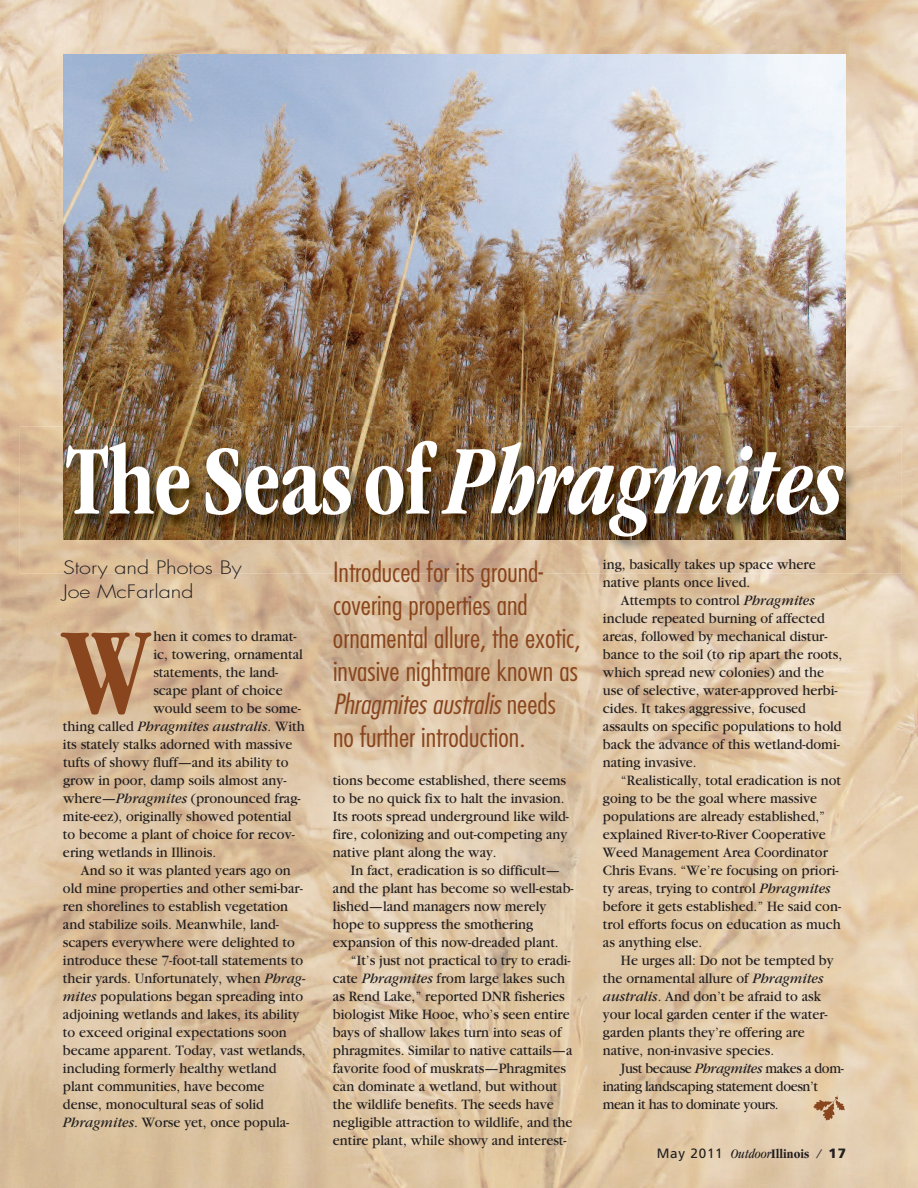
<style>
.page{position:relative;width:918px;height:1188px;background:#fff}
.page>*{position:absolute;margin:0;border:0;box-sizing:border-box;transform-origin:0 0}
.t1{font:700 condensed 128.25px "ITC Garamond Std";color:#89451d;scale:.95 1}
.t2{font:italic 700 condensed 102px "ITC Garamond Std";letter-spacing:-.01em;color:#fff;scale:.9 1}
.t3{font:300 condensed 27px/33px "Futura Std";color:#89451d;scale:1.09 1}
.t4{font:300 18px/24px "Futura";color:#231f20;scale:1.2 1}
.t5{font:15px/18px "Garamond";color:#231f20;scale:.95 1}
.t6{font:15px/18px "Garamond";letter-spacing:-.025em;color:#231f20;scale:.95 1}
.t7{font:italic 15px "Garamond";color:#231f20;scale:.95 1}
.t8{font:italic condensed 13.5px "Garamond";color:#231f20}
.s1{font-style:normal}
.s2{font-style:italic}
.s3{font-family:"Frutiger";font-style:normal;font-stretch:normal}
.s4{font-weight:700;font-style:normal}
.s5{font-family:"Frutiger";font-weight:900;font-style:normal;font-stretch:normal}
</style>
<div class="page">
<img style="left:0;top:0;width:918px;height:1188px">
<img style="left:63px;top:54px;width:783px;height:372px">
<img style="left:20px;top:426px;width:882px;height:147px">
<img style="left:63px;top:426px;width:783px;height:114px">
<img style="left:813px;top:1095px;width:31px;height:26px">
<h2 class="t2" style="left:65px;top:443px;width:867px"><span class="s1">The Seas of</span> Phragmites</h2>
<h3 class="t3" style="left:333px;top:557px;width:229px">Introduced for its ground&shy;covering properties and ornamental allure, the exotic, invasive nightmare known as<br><span class="s2">Phragmites australis</span> needs no further introduction.</h3>
<p class="t5" style="left:603px;top:557px;width:226px">ing, basically takes up space where native plants once lived.</p>
<p class="t5" style="left:603px;top:593px;width:253px;text-indent:18px">Attempts to control <span class="s2">Phragmites </span>include repeated burning of affected areas, followed by mechanical distur&shy;bance to the soil (to rip apart the roots, which spread new colonies) and the use of selective, water-approved herbi&shy;cides. It takes aggressive, focused assaults on specific populations to hold back the advance of this wetland-domi&shy;nating invasive.</p>
<p class="t5" style="left:603px;top:773px;width:252px;text-indent:18px">“Realistically, total eradication is not going to be the goal where massive populations are already established,” explained River-to-River Cooperative Weed Management Area Coordinator Chris Evans. “We’re focusing on priori&shy;ty areas, trying to control <span class="s2">Phragmites </span>before it gets established.” He said con&shy;trol efforts focus on education as much as anything else.</p>
<p class="t5" style="left:603px;top:953px;width:244px;text-indent:18px">He urges all: Do not be tempted by the ornamental allure of <span class="s2">Phragmites australis</span>. And don’t be afraid to ask your local garden center if the water&shy;garden plants they’re offering are native, non-invasive species.</p>
<p class="t6" style="left:603px;top:1061px;width:255px;text-indent:18px">Just because <span class="s2">Phragmites</span> makes a dom&shy;inating landscaping statement doesn’t mean it has to dominate yours.</p>
<p class="t4" style="left:63px;top:557px;width:151px">Story and Photos By<br>Joe McFarland</p>
<h1 class="t1" style="left:63px;top:624px;width:93px">W</h1>
<p class="t5" style="left:153px;top:629px;width:152px">hen it comes to dramat-</p>
<p class="t5" style="left:153px;top:647px;width:159px">ic, towering, ornamental</p>
<p class="t5" style="left:153px;top:665px;width:133px">statements, the land-</p>
<p class="t5" style="left:153px;top:683px;width:138px">scape plant of choice</p>
<p class="t5" style="left:153px;top:701px;width:157px">would seem to be some-</p>
<p class="t7" style="left:63px;top:722px;width:256px"><span class="s1">thing called</span> Phragmites australis<span class="s1">. With</span></p>
<p class="t5" style="left:63px;top:737px;width:243px">its stately stalks adorned with massive</p>
<p class="t5" style="left:63px;top:755px;width:239px">tufts of showy fluff—and its ability to</p>
<p class="t5" style="left:63px;top:773px;width:237px">grow in poor, damp soils almost any-</p>
<p class="t5" style="left:63px;top:791px;width:252px">where—<span class="s2">Phragmites</span> (pronounced frag-</p>
<p class="t5" style="left:63px;top:809px;width:242px">mite-eez), originally showed potential</p>
<p class="t5" style="left:63px;top:827px;width:246px">to become a plant of choice for recov-</p>
<p class="t5" style="left:63px;top:845px;width:163px">ering wetlands in Illinois.</p>
<p class="t5" style="left:81px;top:863px;width:222px">And so it was planted years ago on</p>
<p class="t5" style="left:63px;top:881px;width:254px">old mine properties and other semi-bar-</p>
<p class="t5" style="left:63px;top:899px;width:239px">ren shorelines to establish vegetation</p>
<p class="t5" style="left:63px;top:917px;width:229px">and stabilize soils. Meanwhile, land-</p>
<p class="t5" style="left:63px;top:935px;width:246px">scapers everywhere were delighted to</p>
<p class="t5" style="left:63px;top:953px;width:254px">introduce these 7-foot-tall statements to</p>
<p class="t5" style="left:63px;top:971px;width:257px">their yards. Unfortunately, when <span class="s2">Phrag-</span></p>
<p class="t5" style="left:63px;top:989px;width:254px"><span class="s2">mites</span> populations began spreading into</p>
<p class="t5" style="left:63px;top:1007px;width:250px">adjoining wetlands and lakes, its ability</p>
<p class="t5" style="left:63px;top:1025px;width:237px">to exceed original expectations soon</p>
<p class="t5" style="left:63px;top:1043px;width:257px">became apparent. Today, vast wetlands,</p>
<p class="t5" style="left:63px;top:1061px;width:226px">including formerly healthy wetland</p>
<p class="t5" style="left:63px;top:1079px;width:214px">plant communities, have become</p>
<p class="t5" style="left:63px;top:1097px;width:213px">dense, monocultural seas of solid</p>
<p class="t5" style="left:63px;top:1115px;width:240px"><span class="s2">Phragmites</span>. Worse yet, once popula-</p>
<p class="t5" style="left:333px;top:773px;width:250px">tions become established, there seems to be no quick fix to halt the invasion.<br>Its roots spread underground like wild&shy;fire, colonizing and out-competing any native plant along the way.</p>
<p class="t5" style="left:351px;top:863px;width:222px">In fact, eradication is so difficult—</p>
<p class="t5" style="left:333px;top:881px;width:255px">and the plant has become so well-estab-</p>
<p class="t5" style="left:333px;top:899px;width:226px">lished—land managers now merely</p>
<p class="t5" style="left:333px;top:917px;width:213px">hope to suppress the smothering</p>
<p class="t5" style="left:333px;top:935px;width:239px">expansion of this now-dreaded plant.</p>
<p class="t5" style="left:351px;top:953px;width:233px">“It’s just not practical to try to eradi-</p>
<p class="t5" style="left:333px;top:971px;width:246px">cate <span class="s2">Phragmites</span> from large lakes such</p>
<p class="t5" style="left:333px;top:989px;width:246px">as Rend Lake,” reported DNR fisheries</p>
<p class="t5" style="left:333px;top:1007px;width:251px">biologist Mike Hooe, who’s seen entire</p>
<p class="t5" style="left:333px;top:1025px;width:242px">bays of shallow lakes turn into seas of</p>
<p class="t5" style="left:333px;top:1043px;width:254px">phragmites. Similar to native cattails—a</p>
<p class="t5" style="left:333px;top:1061px;width:247px">favorite food of muskrats—Phragmites</p>
<p class="t5" style="left:333px;top:1079px;width:238px">can dominate a wetland, but without</p>
<p class="t5" style="left:333px;top:1097px;width:234px">the wildlife benefits. The seeds have</p>
<p class="t5" style="left:333px;top:1115px;width:254px">negligible attraction to wildlife, and the</p>
<p class="t5" style="left:333px;top:1133px;width:247px">entire plant, while showy and interest-</p>
<p class="t8" style="left:657px;top:1148px;width:191px"><span class="s3">May 2011</span> Outdoor<span class="s4">Illinois</span> / <span class="s5">17</span></p>
</div>
